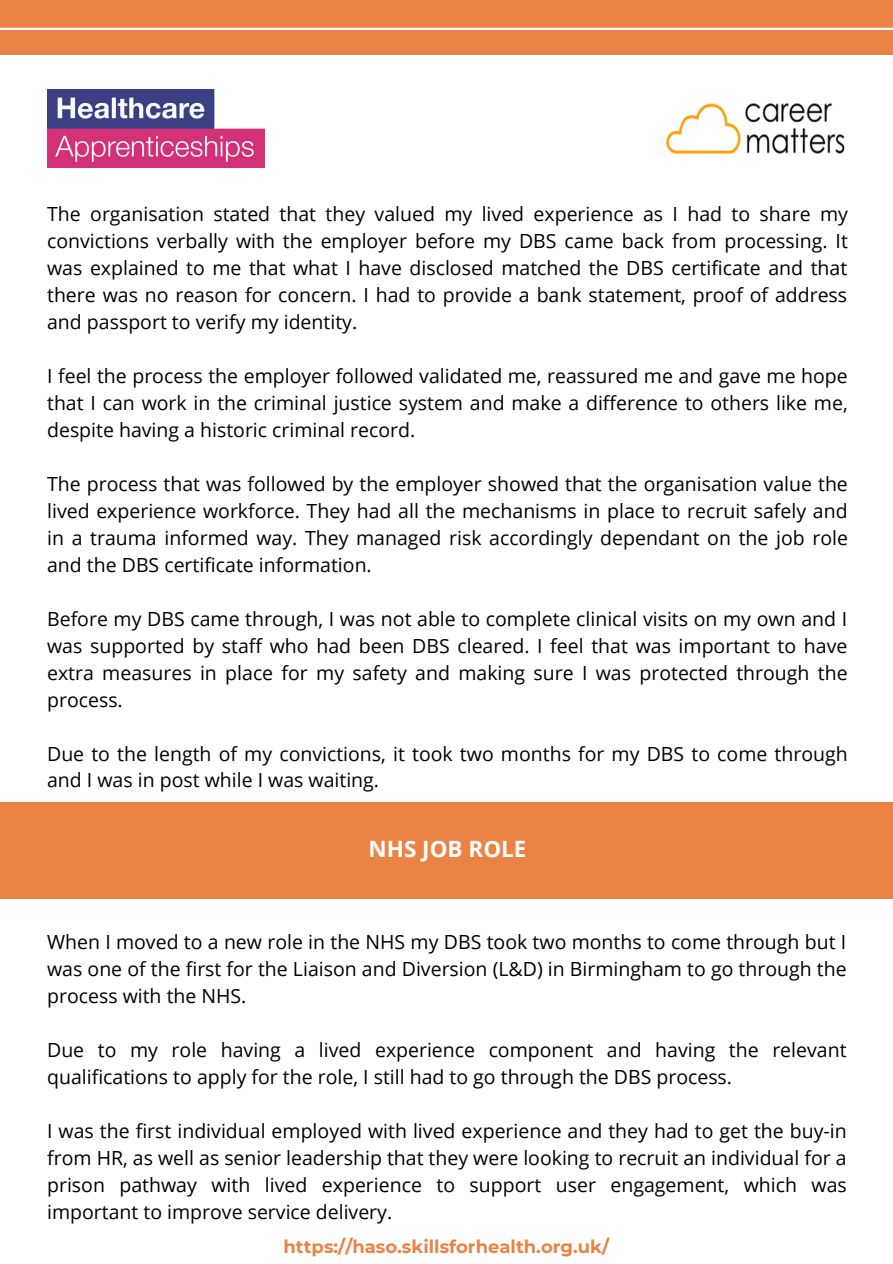
<style>
.page{position:relative;width:893px;height:1264px;background:#fff}
.page>*{position:absolute;margin:0;border:0;box-sizing:border-box;transform-origin:0 0}
.t1{font:700 22.5px "Open Sans";color:#fff}
.t2{font:19.5px/27px "Open Sans";color:#000;text-align:justify}
.t3{font:700 18px "Montserrat";color:#ea8344}
</style>
<div class="page">
<img style="left:47px;top:89px;width:217px;height:79px">
<div style="left:0;top:0;width:892px;height:55px;background:#ea8344"></div>
<img style="left:666px;top:103px;width:179px;height:51px">
<div style="left:0;top:801px;width:892px;height:97px;background:#ea8344"></div>
<hr style="left:0;top:28px;width:892px;height:2px;background:#fff">
<p class="t2" style="left:47px;top:200px;width:802px">The organisation stated that they valued my lived experience as I had to share my convictions verbally with the employer before my DBS came back from processing. It was explained to me that what I have disclosed matched the DBS certificate and that there was no reason for concern. I had to provide a bank statement, proof of address and passport to verify my identity.</p>
<p class="t2" style="left:47px;top:361px;width:802px">I feel the process the employer followed validated me, reassured me and gave me hope that I can work in the criminal justice system and make a difference to others like me, despite having a historic criminal record.</p>
<p class="t2" style="left:47px;top:469px;width:802px">The process that was followed by the employer showed that the organisation value the lived experience workforce. They had all the mechanisms in place to recruit safely and in a trauma informed way. They managed risk accordingly dependant on the job role and the DBS certificate information.</p>
<p class="t2" style="left:47px;top:604px;width:802px">Before my DBS came through, I was not able to complete clinical visits on my own and I was supported by staff who had been DBS cleared. I feel that was important to have extra measures in place for my safety and making sure I was protected through the process.</p>
<p class="t2" style="left:47px;top:739px;width:802px">Due to the length of my convictions, it took two months for my DBS to come through and I was in post while I was waiting.</p>
<p class="t1" style="left:368px;top:833px;width:159px">NHS JOB ROLE</p>
<p class="t2" style="left:47px;top:928px;width:801px">When I moved to a new role in the NHS my DBS took two months to come through but I was one of the first for the Liaison and Diversion (L&amp;D) in Birmingham to go through the process with the NHS.</p>
<p class="t2" style="left:47px;top:1036px;width:800px">Due to my role having a lived experience component and having the relevant qualifications to apply for the role, I still had to go through the DBS process.</p>
<p class="t2" style="left:47px;top:1117px;width:801px">I was the first individual employed with lived experience and they had to get the buy-in from HR, as well as senior leadership that they were looking to recruit an individual for a prison pathway with lived experience to support user engagement, which was important to improve service delivery.</p>
<p class="t3" style="left:283px;top:1235px;width:327px">https://haso.skillsforhealth.org.uk/</p>
</div>
